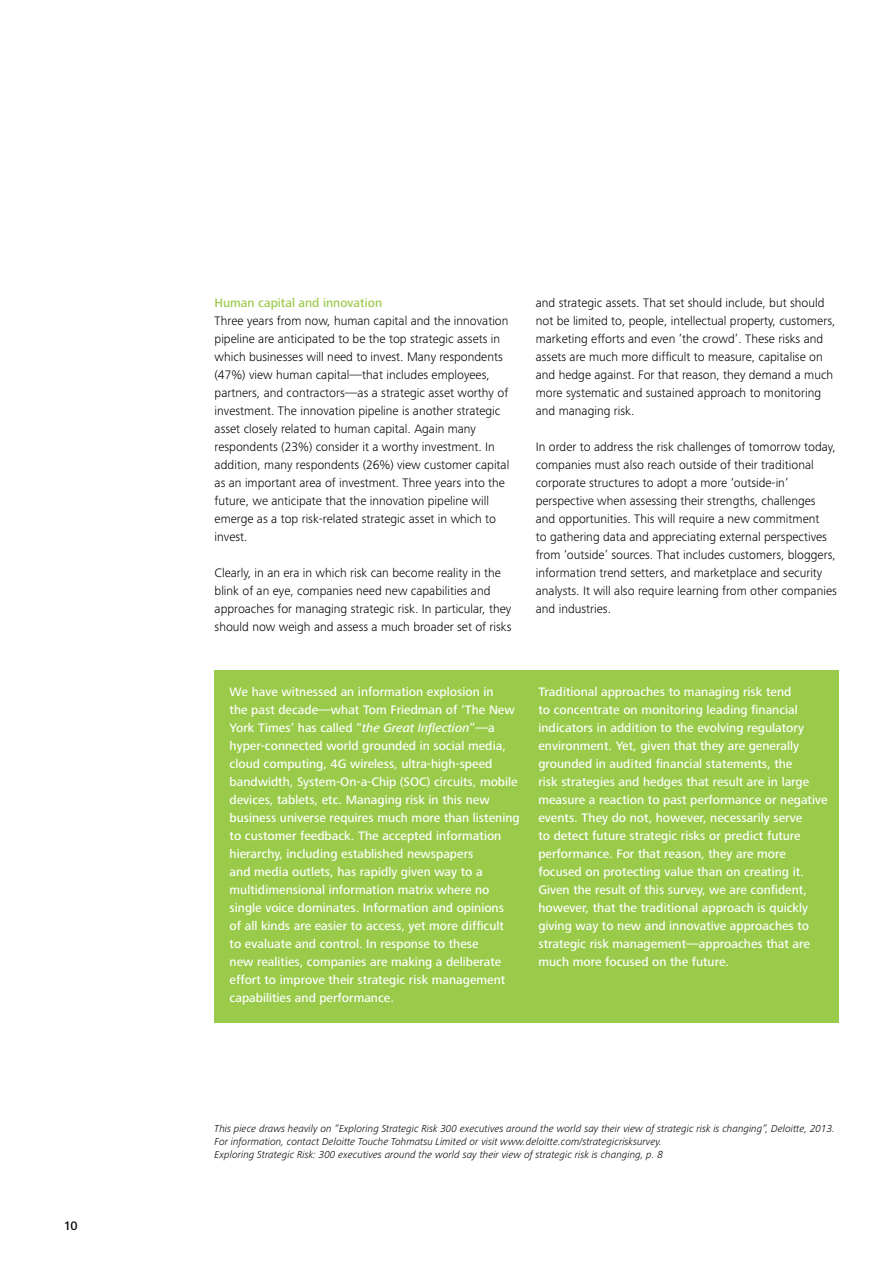
<style>
.page{position:relative;width:893px;height:1263px;background:#fff}
.page>*{position:absolute;margin:0;border:0;box-sizing:border-box;transform-origin:0 0}
.t1{font:300 12.75px/18px "Frutiger Next Pro";color:#000}
.t2{font:500 12.75px/18px "Frutiger Next Pro";color:#fff}
.t3{font:500 12.75px "Frutiger Next Pro";color:#99ca49}
.t4{font:500 12.75px "Frutiger Next Pro";color:#000}
.t5{font:italic 300 10.5px/12.6px "Frutiger Next Pro";color:#000}
.s1{font-style:italic}
</style>
<div class="page">
<div style="left:215px;top:670px;width:624px;height:353px;background:#99ca49"></div>
<p class="t4" style="left:64px;top:1218px;width:15px">10</p>
<p class="t3" style="left:215px;top:295px;width:169px">Human capital and innovation</p>
<p class="t1" style="left:215px;top:312px;width:296px">Three years from now, human capital and the innovation pipeline are anticipated to be the top strategic assets in which businesses will need to invest. Many respondents (47%) view human capital—that includes employees, partners, and contractors—as a strategic asset worthy of investment. The innovation pipeline is another strategic asset closely related to human capital. Again many respondents (23%) consider it a worthy investment. In addition, many respondents (26%) view customer capital as an important area of investment. Three years into the future, we anticipate that the innovation pipeline will emerge as a top risk-related strategic asset in which to invest.</p>
<p class="t1" style="left:215px;top:564px;width:298px">Clearly, in an era in which risk can become reality in the blink of an eye, companies need new capabilities and approaches for managing strategic risk. In particular, they should now weigh and assess a much broader set of risks</p>
<p class="t1" style="left:536px;top:294px;width:301px">and strategic assets. That set should include, but should not be limited to, people, intellectual property, customers, marketing efforts and even ’the crowd’. These risks and assets are much more difficult to measure, capitalise on and hedge against. For that reason, they demand a much more systematic and sustained approach to monitoring and managing risk.</p>
<p class="t1" style="left:536px;top:438px;width:303px">In order to address the risk challenges of tomorrow today, companies must also reach outside of their traditional corporate structures to adopt a more ‘outside-in’ perspective when assessing their strengths, challenges and opportunities. This will require a new commitment<br>to gathering data and appreciating external perspectives from ‘outside’ sources. That includes customers, bloggers, information trend setters, and marketplace and security analysts. It will also require learning from other companies and industries.</p>
<p class="t2" style="left:230px;top:683px;width:292px">We have witnessed an information explosion in<br>the past decade—what Tom Friedman of ‘The New York Times’ has called “<span class="s1">the Great Inflection</span>”—a hyper-connected world grounded in social media, cloud computing, 4G wireless, ultra-high-speed bandwidth, System-On-a-Chip (SOC) circuits, mobile devices, tablets, etc. Managing risk in this new business universe requires much more than listening to customer feedback. The accepted information hierarchy, including established newspapers<br>and media outlets, has rapidly given way to a multidimensional information matrix where no single voice dominates. Information and opinions<br>of all kinds are easier to access, yet more difficult<br>to evaluate and control. In response to these<br>new realities, companies are making a deliberate effort to improve their strategic risk management capabilities and performance.</p>
<p class="t2" style="left:538px;top:683px;width:291px">Traditional approaches to managing risk tend<br>to concentrate on monitoring leading financial indicators in addition to the evolving regulatory environment. Yet, given that they are generally grounded in audited financial statements, the<br>risk strategies and hedges that result are in large measure a reaction to past performance or negative events. They do not, however, necessarily serve<br>to detect future strategic risks or predict future performance. For that reason, they are more focused on protecting value than on creating it.<br>Given the result of this survey, we are confident, however, that the traditional approach is quickly giving way to new and innovative approaches to strategic risk management—approaches that are much more focused on the future.</p>
<p class="t5" style="left:215px;top:1122px;width:622px">This piece draws heavily on “Exploring Strategic Risk 300 executives around the world say their view of strategic risk is changing”, Deloitte, 2013.<br>For information, contact Deloitte Touche Tohmatsu Limited or visit www.deloitte.com/strategicrisksurvey.<br>Exploring Strategic Risk: 300 executives around the world say their view of strategic risk is changing, p. 8</p>
</div>
